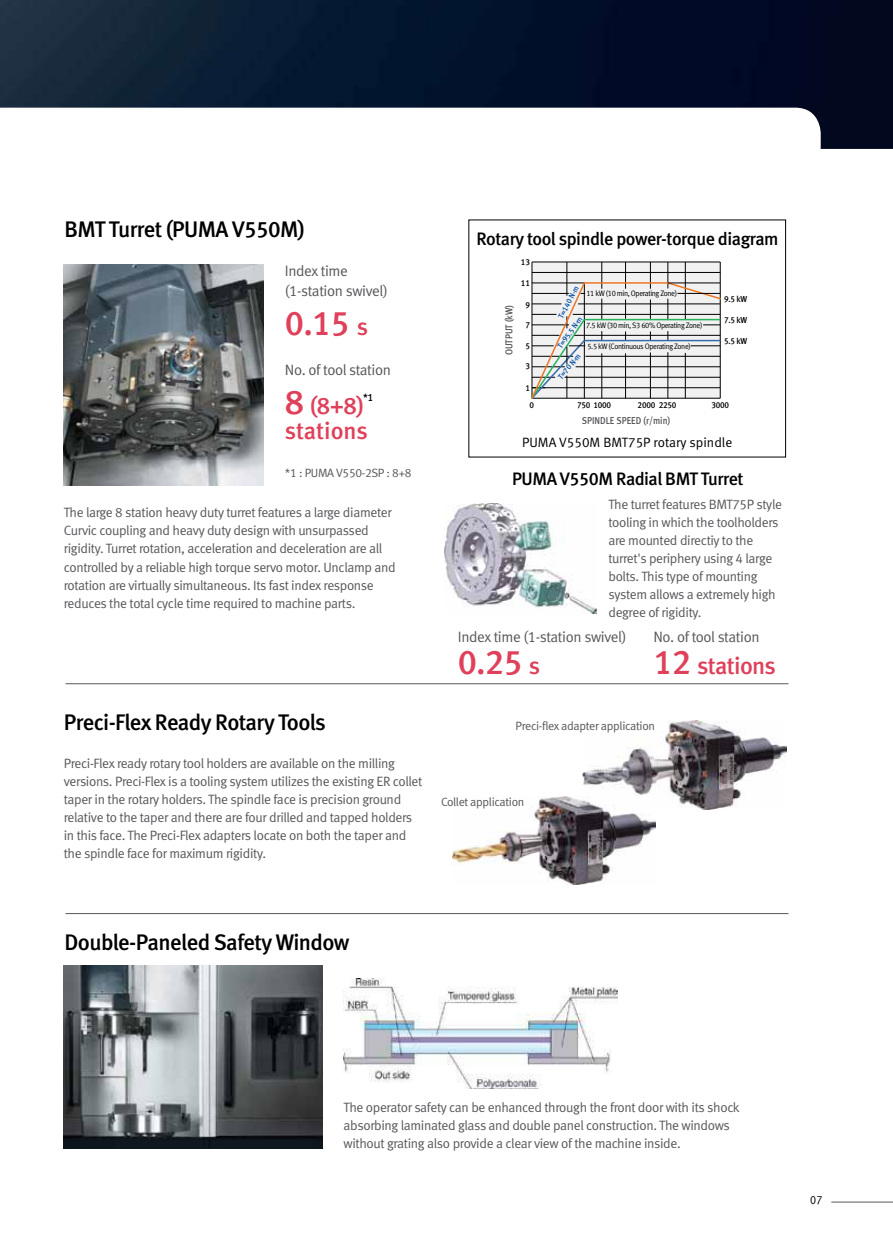
<style>
.page{position:relative;width:893px;height:1234px;background:#fff}
.page>*{position:absolute;margin:0;border:0;box-sizing:border-box;transform-origin:0 0}
.t1{font:34.5px "Meta Medium LF";color:#df405a}
.t2{font:24px "Meta Medium LF";letter-spacing:-.015em;color:#df405a}
.t3{font:22.5px "Meta Medium LF";letter-spacing:-.025em;color:#000}
.t4{font:18px "Meta Medium LF";letter-spacing:-.025em;color:#000}
.t5{font:15px/19.5px "Meta Normal LF";letter-spacing:-.025em;color:#58585b}
.t6{font:13.5px/18px "Meta Normal LF";letter-spacing:-.025em;color:#58585b}
.t7{font:13.5px "Meta Normal LF";color:#000}
.t8{font:12px "Meta Normal LF";letter-spacing:-.025em;color:#58585b}
.t9{font:12px "Meta Normal LF";color:#000;scale:.9 1}
.t10{font:10.5px "Meta Medium LF";color:#000}
.t11{font:10.05px "Meta Medium LF";color:#58585b;scale:.9 1}
.t12{font:8.7px "Meta Medium LF";letter-spacing:-.03em;color:#000;scale:.95 1}
.t13{font:7.95px "Meta Normal LF";letter-spacing:-.05em;color:#000;scale:.95 1}
.t14{font:7.95px "Meta Medium LF";color:#014da2;scale:.95 1}
.s1{font-size:24px}
.s2{font-size:34.5px}
</style>
<div class="page">
<div style="left:532px;top:262px;width:188px;height:136px;background:#f1f1f2"></div>
<svg style="left:650px;top:299px;width:1px;height:20px"></svg>
<svg style="left:625px;top:299px;width:1px;height:19px"></svg>
<hr style="left:578px;top:303px;width:142px;height:1px;background:#000">
<svg style="left:601px;top:298px;width:1px;height:21px"></svg>
<hr style="left:574px;top:335px;width:146px;height:1px;background:#000">
<svg style="left:691px;top:345px;width:29px;height:1px"></svg>
<hr style="left:585px;top:356px;width:135px;height:1px;background:#000">
<hr style="left:573px;top:314px;width:147px;height:1px;background:#000">
<hr style="left:668px;top:352px;width:1px;height:46px;background:#000">
<svg style="left:650px;top:263px;width:1px;height:26px"></svg>
<svg style="left:625px;top:263px;width:1px;height:26px"></svg>
<svg style="left:601px;top:263px;width:1px;height:26px"></svg>
<hr style="left:685px;top:353px;width:1px;height:45px;background:#000">
<hr style="left:625px;top:353px;width:1px;height:45px;background:#000">
<hr style="left:720px;top:262px;width:1px;height:136px;background:#000">
<hr style="left:650px;top:352px;width:1px;height:46px;background:#000">
<hr style="left:601px;top:353px;width:1px;height:45px;background:#000">
<hr style="left:532px;top:262px;width:188px;height:1px;background:#000">
<hr style="left:532px;top:272px;width:188px;height:1px;background:#000">
<hr style="left:532px;top:387px;width:188px;height:1px;background:#000">
<hr style="left:532px;top:262px;width:1px;height:136px;background:#000">
<hr style="left:532px;top:398px;width:188px;height:1px;background:#000">
<hr style="left:584px;top:319px;width:136px;height:1px;background:#26b45b">
<hr style="left:584px;top:340px;width:136px;height:1px;background:#376aa9">
<hr style="left:584px;top:282px;width:84px;height:1px;background:#ea7725">
<svg style="left:666px;top:262px;width:55px;height:63px"></svg>
<hr style="left:668px;top:282px;width:52px;height:1px;background:#000">
<hr style="left:565px;top:377px;width:155px;height:1px;background:#000">
<hr style="left:576px;top:366px;width:144px;height:1px;background:#000">
<hr style="left:567px;top:262px;width:1px;height:33px;background:#000">
<svg style="left:531px;top:281px;width:55px;height:118px"></svg>
<hr style="left:677px;top:293px;width:43px;height:1px;background:#000">
<hr style="left:831px;top:1201px;width:62px;height:1px;background:#58585b">
<img style="left:0;top:0;width:893px;height:149px">
<img style="left:64px;top:264px;width:200px;height:221px">
<hr style="left:66px;top:913px;width:722px;height:1px;background:#58585b">
<hr style="left:66px;top:683px;width:722px;height:1px;background:#58585b">
<img style="left:64px;top:965px;width:258px;height:182px">
<img style="left:344px;top:978px;width:274px;height:109px">
<img style="left:582px;top:720px;width:205px;height:89px">
<img style="left:452px;top:796px;width:204px;height:88px">
<img style="left:444px;top:503px;width:153px;height:110px">
<h3 class="t3" style="left:64px;top:216px;width:242px">BMT Turret (PUMA V550M)</h3>
<p class="t5" style="left:285px;top:261px;width:104px">Index time (1-station swivel)</p>
<h1 class="t1" style="left:285px;top:302px;width:85px">0.15 <span class="s1">s</span></h1>
<p class="t5" style="left:285px;top:359px;width:108px">No. of tool station</p>
<h2 class="t2" style="left:285px;top:391px;width:80px"><span class="s2">8</span> (8+8)</h2>
<p class="t10" style="left:363px;top:391px;width:12px">*1</p>
<h2 class="t2" style="left:285px;top:417px;width:84px">stations</h2>
<p class="t8" style="left:285px;top:466px;width:128px">*1 : PUMA V550-2SP : 8+8</p>
<p class="t6" style="left:64px;top:503px;width:334px">The large 8 station heavy duty turret features a large diameter Curvic coupling and heavy duty design with unsurpassed rigidity. Turret rotation, acceleration and deceleration are all controlled by a reliable high torque servo motor. Unclamp and rotation are virtually simultaneous. Its fast index response reduces the total cycle time required to machine parts.</p>
<h3 class="t4" style="left:477px;top:228px;width:303px">Rotary tool spindle power-torque diagram</h3>
<p class="t12" style="left:521px;top:257px;width:11px">13</p>
<p class="t12" style="left:521px;top:278px;width:11px">11</p>
<p class="t11" style="left:503px;top:355px;width:58px;rotate:-90deg">OUTPUT (kW)</p>
<p class="t12" style="left:525px;top:299px;width:6px">9</p>
<p class="t12" style="left:525px;top:319px;width:6px">7</p>
<p class="t12" style="left:525px;top:340px;width:6px">5</p>
<p class="t12" style="left:525px;top:361px;width:6px">3</p>
<p class="t12" style="left:525px;top:382px;width:6px">1</p>
<p class="t14" style="left:556px;top:316px;width:39px;rotate:-62deg">T=140 N.m</p>
<p class="t14" style="left:555px;top:345px;width:41px;rotate:-55deg">T=95.5 N.m</p>
<p class="t14" style="left:556px;top:375px;width:34px;rotate:-51deg">T=70 N.m</p>
<p class="t13" style="left:586px;top:288px;width:97px">11 kW (10 min, Operating Zone)</p>
<p class="t13" style="left:586px;top:321px;width:124px">7.5 kW (30 min, S3 60% Operating Zone)</p>
<p class="t13" style="left:587px;top:342px;width:110px">5.5 kW (Continuous Operating Zone)</p>
<p class="t12" style="left:724px;top:294px;width:26px">9.5 kW</p>
<p class="t12" style="left:724px;top:314px;width:26px">7.5 kW</p>
<p class="t12" style="left:724px;top:336px;width:26px">5.5 kW</p>
<p class="t12" style="left:530px;top:399px;width:6px">0</p>
<p class="t12" style="left:577px;top:399px;width:37px">750 1000</p>
<p class="t12" style="left:638px;top:399px;width:42px">2000 2250</p>
<p class="t12" style="left:711px;top:399px;width:20px">3000</p>
<p class="t11" style="left:582px;top:414px;width:100px">SPINDLE SPEED (r/min)</p>
<p class="t7" style="left:522px;top:434px;width:211px">PUMA V550M BMT75P rotary spindle</p>
<h3 class="t4" style="left:512px;top:468px;width:233px">PUMA V550M Radial BMT Turret</h3>
<p class="t6" style="left:608px;top:495px;width:175px">The turret features BMT75P style tooling in which the toolholders are mounted directiy to the turret's periphery using 4 large bolts. This type of mounting system allows a extremely high degree of rigidity.</p>
<p class="t5" style="left:458px;top:626px;width:170px">Index time (1-station swivel)</p>
<h1 class="t1" style="left:458px;top:641px;width:84px">0.25 <span class="s1">s</span></h1>
<p class="t5" style="left:653px;top:626px;width:108px">No. of tool station</p>
<h2 class="t2" style="left:653px;top:651px;width:124px"><span class="s2">12</span> stations</h2>
<h3 class="t3" style="left:64px;top:708px;width:264px">Preci-Flex Ready Rotary Tools</h3>
<p class="t8" style="left:516px;top:718px;width:141px">Preci-flex adapter application</p>
<p class="t6" style="left:64px;top:753px;width:360px">Preci-Flex ready rotary tool holders are available on the milling versions. Preci-Flex is a tooling system utilizes the existing ER collet taper in the rotary holders. The spindle face is precision ground relative to the taper and there are four drilled and tapped holders in this face. The Preci-Flex adapters locate on both the taper and the spindle face for maximum rigidity.</p>
<p class="t8" style="left:441px;top:794px;width:85px">Collet application</p>
<h3 class="t3" style="left:64px;top:928px;width:287px">Double-Paneled Safety Window</h3>
<p class="t6" style="left:344px;top:1098px;width:398px">The operator safety can be enhanced through the front door with its shock absorbing laminated glass and double panel construction. The windows without grating also provide a clear view of the machine inside.</p>
<p class="t9" style="left:810px;top:1192px;width:15px">07</p>
</div>
